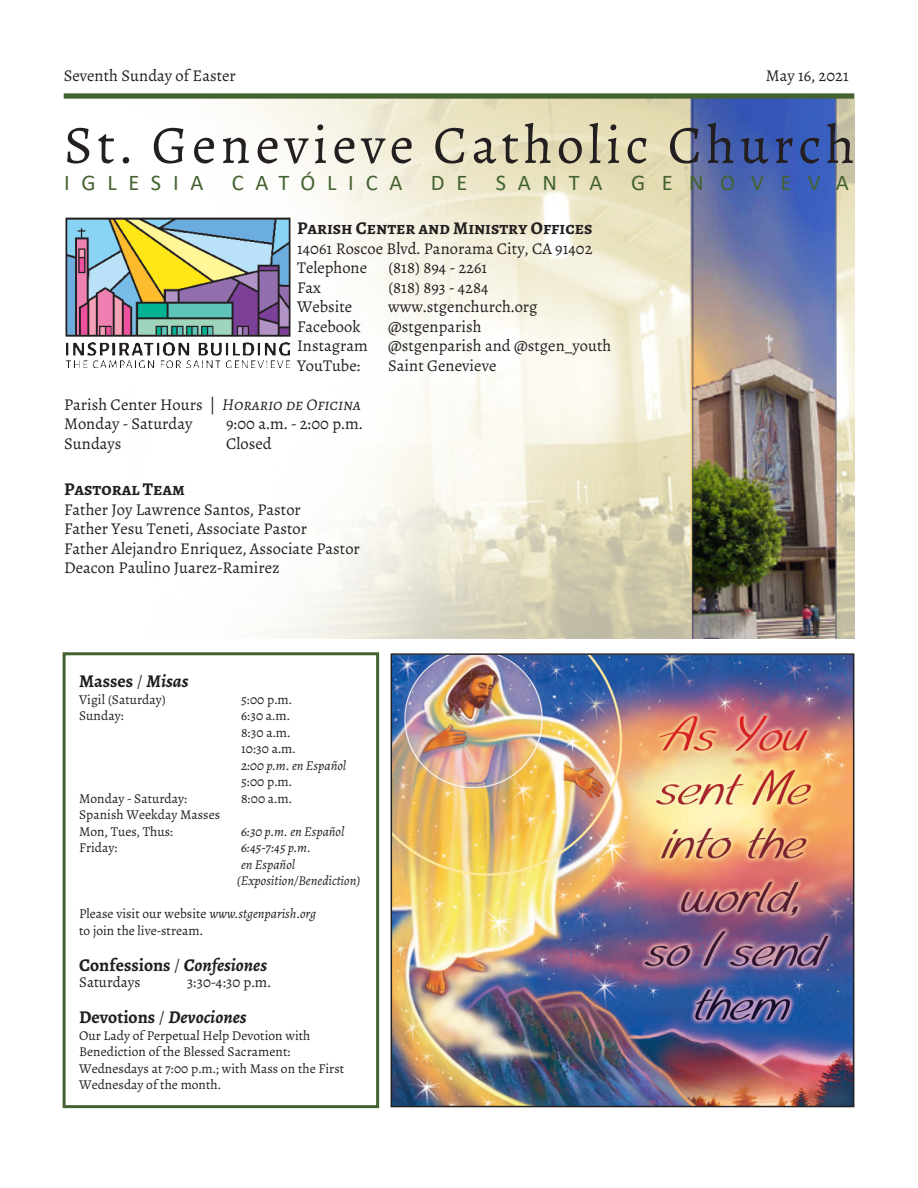
<style>
.page{position:relative;width:918px;height:1188px;background:#fff}
.page>*{position:absolute;margin:0;border:0;box-sizing:border-box;transform-origin:0 0}
.t1{font:54px "Alegreya";letter-spacing:.085em;color:#231f20}
.t2{font:22.5px "Calibri";letter-spacing:.52em;color:#436230}
.t3{font:22.5px "Calibri";letter-spacing:.73em;color:#436230}
.t4{font:700 18px "Alegreya SC";color:#231f20}
.t5{font:700 18px "Alegreya";color:#231f20}
.t6{font:italic 700 18px "Alegreya";color:#231f20}
.t7{font:16.5px "Alegreya";color:#231f20}
.t8{font:15px "Alegreya";color:#231f20}
.t9{font:13.5px/16.5px "Alegreya";color:#231f20}
.t10{font:italic 13.5px/16.5px "Alegreya";color:#231f20}
.s1{font-family:"Alegreya SC";font-style:italic}
.s2{font-weight:400}
.s3{font-style:italic}
.s4{font-style:normal}
.s5{font-weight:400;font-style:normal}
</style>
<div class="page">
<img style="left:68px;top:99px;width:787px;height:540px">
<div style="left:64px;top:93px;width:790px;height:6px;background:#436230"></div>
<div style="left:63px;top:652px;width:316px;height:456px;border:3px solid #436230"></div>
<img style="left:394px;top:656px;width:457px;height:448px">
<div style="left:391px;top:653px;width:463px;height:454px;border:2px solid #231f20"></div>
<img style="left:65px;top:216px;width:226px;height:151px">
<p class="t7" style="left:64px;top:66px;width:174px">Seventh Sunday of Easter</p>
<p class="t7" style="left:766px;top:66px;width:85px">May 16, 2021</p>
<p class="t1" style="left:64px;top:112px;width:792px">St. Genevieve Catholic Church</p>
<p class="t2" style="left:64px;top:167px;width:141px">IGLESIA</p>
<p class="t2" style="left:232px;top:167px;width:172px">CATÓLICA</p>
<p class="t2" style="left:431px;top:167px;width:38px">D E</p>
<p class="t2" style="left:496px;top:167px;width:108px">SANTA</p>
<p class="t3" style="left:631px;top:167px;width:219px">GENOVEVA</p>
<p class="t4" style="left:297px;top:217px;width:297px">Parish Center and Ministry Offices</p>
<p class="t7" style="left:297px;top:238px;width:297px">14061 Roscoe Blvd. Panorama City, CA 91402</p>
<p class="t7" style="left:297px;top:258px;width:72px">Telephone</p>
<p class="t7" style="left:388px;top:258px;width:101px">(818) 894 - 2261</p>
<p class="t7" style="left:297px;top:277px;width:25px">Fax</p>
<p class="t7" style="left:388px;top:277px;width:102px">(818) 893 - 4284</p>
<p class="t7" style="left:297px;top:297px;width:57px">Website</p>
<p class="t7" style="left:388px;top:297px;width:151px">www.stgenchurch.org</p>
<p class="t7" style="left:297px;top:316px;width:65px">Facebook</p>
<p class="t7" style="left:388px;top:316px;width:95px">@stgenparish</p>
<p class="t7" style="left:297px;top:336px;width:316px">Instagram @stgenparish and @stgen_youth</p>
<p class="t7" style="left:297px;top:355px;width:65px">YouTube:</p>
<p class="t7" style="left:388px;top:355px;width:110px">Saint Genevieve</p>
<p class="t7" style="left:64px;top:394px;width:298px">Parish Center Hours | <span class="s1">Horario de Oficina</span></p>
<p class="t7" style="left:64px;top:414px;width:130px">Monday - Saturday</p>
<p class="t7" style="left:226px;top:414px;width:138px">9:00 a.m. - 2:00 p.m.</p>
<p class="t7" style="left:64px;top:433px;width:59px">Sundays</p>
<p class="t7" style="left:226px;top:433px;width:47px">Closed</p>
<p class="t4" style="left:64px;top:478px;width:122px">Pastoral Team</p>
<p class="t7" style="left:64px;top:499px;width:238px">Father Joy Lawrence Santos, Pastor</p>
<p class="t7" style="left:64px;top:519px;width:244px">Father Yesu Teneti, Associate Pastor</p>
<p class="t7" style="left:64px;top:538px;width:297px">Father Alejandro Enriquez, Associate Pastor</p>
<p class="t7" style="left:64px;top:558px;width:217px">Deacon Paulino Juarez-Ramirez</p>
<p class="t5" style="left:79px;top:669px;width:111px">Masses <span class="s2">/</span> <span class="s3">Misas</span></p>
<p class="t9" style="left:79px;top:691px;width:88px">Vigil (Saturday)</p>
<p class="t9" style="left:241px;top:691px;width:52px">5:00 p.m.</p>
<p class="t9" style="left:79px;top:707px;width:46px">Sunday:</p>
<p class="t9" style="left:241px;top:707px;width:50px">6:30 a.m.</p>
<p class="t9" style="left:241px;top:724px;width:56px">8:30 a.m.<br>10:30 a.m.</p>
<p class="t10" style="left:241px;top:757px;width:107px">2:00 p.m. en Español<br><span class="s4">5:00 p.m.</span></p>
<p class="t9" style="left:79px;top:790px;width:110px">Monday - Saturday:</p>
<p class="t9" style="left:241px;top:790px;width:52px">8:00 a.m.</p>
<p class="t9" style="left:79px;top:806px;width:143px">Spanish Weekday Masses</p>
<p class="t9" style="left:79px;top:823px;width:96px">Mon, Tues, Thus:</p>
<p class="t10" style="left:241px;top:823px;width:105px">6:30 p.m. en Español</p>
<p class="t9" style="left:79px;top:839px;width:40px">Friday:</p>
<p class="t10" style="left:241px;top:839px;width:72px">6:45-7:45 p.m.</p>
<p class="t10" style="left:237px;top:856px;width:125px;text-indent:4px">en Español (Exposition/Benediction)</p>
<p class="t9" style="left:79px;top:905px;width:239px">Please visit our website <span class="s3">www.stgenparish.org </span>to join the live-stream.</p>
<p class="t5" style="left:79px;top:953px;width:189px">Confessions <span class="s2">/</span> <span class="s3">Confesiones</span></p>
<p class="t8" style="left:79px;top:973px;width:63px">Saturdays</p>
<p class="t8" style="left:187px;top:973px;width:85px">3:30-4:30 p.m.</p>
<p class="t6" style="left:79px;top:1005px;width:169px"><span class="s4">Devotions</span> <span class="s5">/</span> Devociones</p>
<p class="t9" style="left:79px;top:1027px;width:267px">Our Lady of Perpetual Help Devotion with Benediction of the Blessed Sacrament:<br>Wednesdays at 7:00 p.m.; with Mass on the First Wednesday of the month.</p>
</div>
